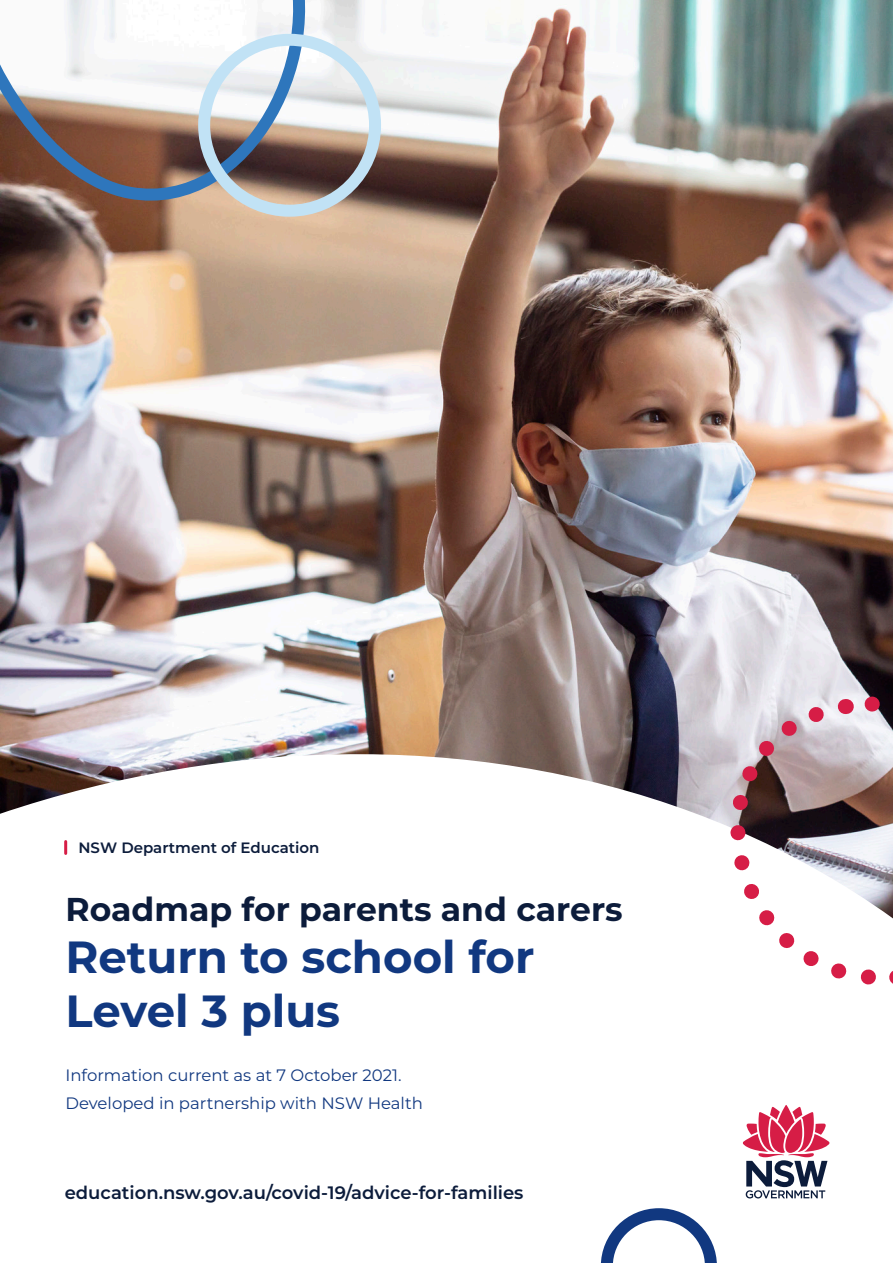
<style>
.page{position:relative;width:893px;height:1263px;background:#fff}
.page>*{position:absolute;margin:0;border:0;box-sizing:border-box;transform-origin:0 0}
.Cover_-_Heading{font:700 45px/54px "Montserrat";color:#113880}
.Cover_Heading{font:700 33px "Montserrat";color:#0c1c3b}
.t1{font:600 18px "Montserrat";color:#0c1c3b}
.Cover_-_Heading-2{font:16.5px "Montserrat";color:#113880}
.t2{font:600 15px "Montserrat";color:#0c1c3b}
</style>
<div class="page">
<img style="left:0;top:0;width:893px;height:243px">
<img style="left:0;top:243px;width:893px;height:1020px">
<svg style="left:601px;top:1208px;width:116px;height:55px"></svg>
<svg style="left:64px;top:841px;width:3px;height:12px"></svg>
<svg style="left:681px;top:695px;width:212px;height:298px"></svg>
<svg style="left:843px;top:690px;width:50px;height:301px"></svg>
<svg style="left:743px;top:1105px;width:86px;height:93px"></svg>
<svg style="left:0;top:0;width:334px;height:228px"></svg>
<div style="left:198px;top:34px;width:183px;height:183px;border:12px solid #c1e2f5;border-radius:50%"></div>
<p class="t2" style="left:78px;top:837px;width:243px">NSW Department of Education</p>
<h1 class="Cover_Heading" style="left:65px;top:885px;width:559px">Roadmap for parents and carers</h1>
<h1 class="Cover_-_Heading" style="left:65px;top:928px;width:470px">Return to school for<br>Level 3 plus</h1>
<h1 class="Cover_-_Heading-2" style="left:65px;top:1063px;width:338px">Information current as at 7 October 2021.</h1>
<h1 class="Cover_-_Heading-2" style="left:65px;top:1092px;width:359px">Developed in partnership with NSW Health</h1>
<p class="t1" style="left:65px;top:1179px;width:460px">education.nsw.gov.au/covid-19/advice-for-families</p>
</div>
